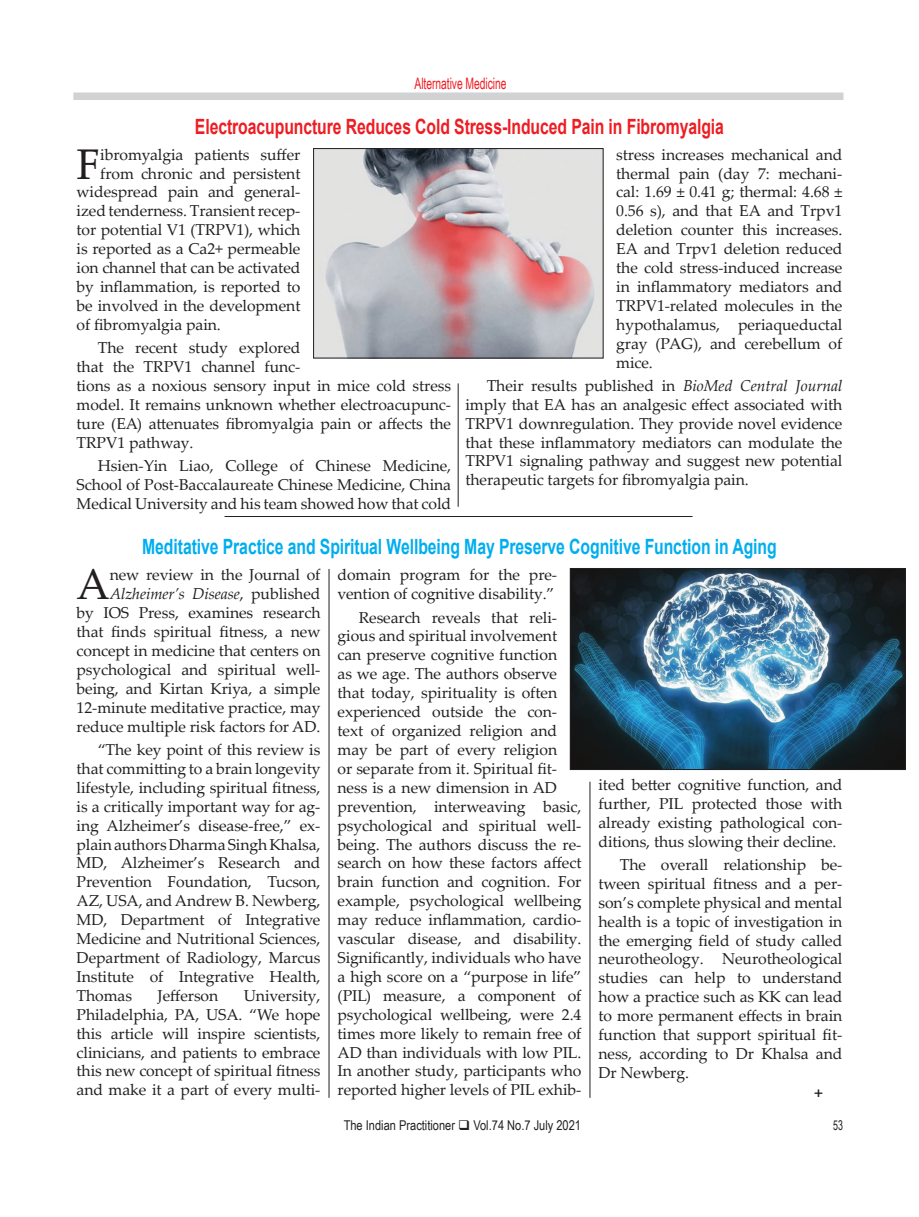
<style>
.page{position:relative;width:919px;height:1217px;background:#fff}
.page>*{position:absolute;margin:0;border:0;box-sizing:border-box;transform-origin:0 0}
.Body_Text{font:42.9px "Palatino Linotype";color:#231f20}
.Subhead{font:700 21px "Arial";letter-spacing:-.005em;color:#00aeef;scale:.75 1}
.Subhead-2{font:700 21px "Arial";letter-spacing:-.005em;color:#ee1d23;scale:.75 1}
.Indent_Paragraph{font:700 16.5px "Palatino Linotype";color:#231f20}
.Indent_Paragraph-2{font:15.75px/18.9px "Palatino Linotype";letter-spacing:-.005em;color:#231f20;text-align:justify}
.Body_Text-2{font:15.75px/18.9px "Palatino Linotype";letter-spacing:-.005em;color:#231f20;text-align:right}
.t1{font:15.75px "Arial Narrow";letter-spacing:-.005em;color:#ee1d23;scale:.8 1}
.Body_Text-3{font:13.5px "Arial Narrow";color:#231f20}
.Body_Text-4{font:13.5px "Arial Narrow";color:#231f20;scale:.8 1}
.s1{font-style:italic}
</style>
<div class="page">
<div style="left:73px;top:92px;width:770px;height:8px;background:#d1d2d4"></div>
<img style="left:315px;top:150px;width:286px;height:206px">
<div style="left:313px;top:148px;width:290px;height:210px;border:1px solid #231f20"></div>
<img style="left:572px;top:570px;width:331px;height:197px">
<div style="left:570px;top:568px;width:335px;height:201px;border:1px solid #231f20"></div>
<hr style="left:458px;top:383px;width:1px;height:123px;background:#231f20">
<hr style="left:224px;top:516px;width:468px;height:1px;background:#231f20">
<hr style="left:589px;top:781px;width:1px;height:316px;background:#231f20">
<hr style="left:328px;top:568px;width:1px;height:529px;background:#231f20">
<p class="t1" style="left:414px;top:71px;width:116px">Alternative Medicine</p>
<p class="Subhead-2" style="left:195px;top:112px;width:706px">Electroacupuncture Reduces Cold Stress-Induced Pain in Fibromyalgia</p>
<p class="Indent_Paragraph-2" style="left:616px;top:144px;width:228px">stress increases mechanical and thermal pain (day 7: mechani&shy;cal: 1.69 ± 0.41 g; thermal: 4.68 ± 0.56 s), and that EA and Trpv1 deletion counter this increases.<br>EA and Trpv1 deletion reduced the cold stress-induced increase in inflammatory mediators and TRPV1-related molecules in the hypothalamus, periaqueductal gray (PAG), and cerebellum of mice.</p>
<p class="Indent_Paragraph-2" style="left:465px;top:375px;width:378px;text-indent:21px">Their results published in <span class="s1">BioMed Central Journal </span>imply that EA has an analgesic effect associated with TRPV1 downregulation. They provide novel evidence that these inflammatory mediators can modulate the TRPV1 signaling pathway and suggest new potential therapeutic targets for fibromyalgia pain.</p>
<p class="Body_Text" style="left:77px;top:133px;width:25px">F</p>
<p class="Body_Text-2" style="left:100px;top:144px;width:202px">ibromyalgia patients suffer</p>
<p class="Body_Text-2" style="left:100px;top:163px;width:202px">from chronic and persistent</p>
<p class="Body_Text-2" style="left:77px;top:182px;width:225px">widespread pain and general-</p>
<p class="Body_Text-2" style="left:77px;top:201px;width:225px">ized tenderness. Transient recep-</p>
<p class="Body_Text-2" style="left:77px;top:220px;width:225px">tor potential V1 (TRPV1), which</p>
<p class="Body_Text-2" style="left:77px;top:239px;width:225px">is reported as a Ca2+ permeable</p>
<p class="Body_Text-2" style="left:77px;top:257px;width:225px">ion channel that can be activated</p>
<p class="Body_Text-2" style="left:77px;top:276px;width:225px">by inflammation, is reported to</p>
<p class="Body_Text-2" style="left:77px;top:295px;width:225px">be involved in the development</p>
<p class="Body_Text-2" style="left:77px;top:314px;width:146px">of fibromyalgia pain.</p>
<p class="Indent_Paragraph-2" style="left:77px;top:337px;width:376px;text-align:left;text-indent:21px">The recent study explored<br>that the TRPV1 channel func-<br>tions as a noxious sensory input in mice cold stress model. It remains unknown whether electroacupunc&shy;ture (EA) attenuates fibromyalgia pain or affects the TRPV1 pathway.</p>
<p class="Indent_Paragraph-2" style="left:77px;top:455px;width:376px;text-indent:21px">Hsien-Yin Liao, College of Chinese Medicine, School of Post-Baccalaureate Chinese Medicine, China Medical University and his team showed how that cold</p>
<p class="Subhead" style="left:142px;top:531px;width:847px">Meditative Practice and Spiritual Wellbeing May Preserve Cognitive Function in Aging</p>
<p class="Indent_Paragraph-2" style="left:337px;top:565px;width:221px">domain program for the pre&shy;vention of cognitive disability.”</p>
<p class="Indent_Paragraph-2" style="left:337px;top:607px;width:245px;text-align:left;text-indent:21px">Research reveals that reli&shy;gious and spiritual involvement can preserve cognitive function<br>as we age. The authors observe that today, spirituality is often experienced outside the con&shy;text of organized religion and may be part of every religion<br>or separate from it. Spiritual fit&shy;ness is a new dimension in AD prevention, interweaving basic, psychological and spiritual well&shy;being. The authors discuss the re&shy;search on how these factors affect brain function and cognition. For example, psychological wellbeing may reduce inflammation, cardio&shy;vascular disease, and disability.<br>Significantly, individuals who have a high score on a “purpose in life” (PIL) measure, a component of psychological wellbeing, were 2.4 times more likely to remain free of AD than individuals with low PIL.<br>In another study, participants who reported higher levels of PIL exhib-</p>
<p class="Body_Text" style="left:77px;top:554px;width:35px">A</p>
<p class="Body_Text-2" style="left:77px;top:565px;width:245px">new review in the Journal of <span class="s1">Alzheimer’s Disease</span>, published<br>by IOS Press, examines research that finds spiritual fitness, a new concept in medicine that centers on psychological and spiritual well&shy;being, and Kirtan Kriya, a simple 12-minute meditative practice, may reduce multiple risk factors for AD.</p>
<p class="Indent_Paragraph-2" style="left:77px;top:739px;width:245px;text-indent:21px">“The key point of this review is that committing to a brain longevity lifestyle, including spiritual fitness, is a critically important way for ag&shy;ing Alzheimer’s disease-free,” ex&shy;plain authors Dharma Singh Khalsa, MD, Alzheimer’s Research and Prevention Foundation, Tucson, AZ, USA, and Andrew B. Newberg, MD, Department of Integrative Medicine and Nutritional Sciences, Department of Radiology, Marcus Institute of Integrative Health, Thomas</p>
<p class="Indent_Paragraph-2" style="left:598px;top:774px;width:245px">ited better cognitive function, and further, PIL protected those with already existing pathological con&shy;ditions, thus slowing their decline.</p>
<p class="Indent_Paragraph-2" style="left:598px;top:854px;width:245px;text-indent:21px">The overall relationship be&shy;tween spiritual fitness and a per&shy;son’s complete physical and mental health is a topic of investigation in the emerging field of study called neurotheology. Neurotheological studies can help to understand how a practice such as KK can lead to more permanent effects in brain function that support spiritual fit&shy;ness, according to Dr Khalsa and Dr Newberg.</p>
<p class="Indent_Paragraph" style="left:814px;top:1080px;width:10px">+</p>
<p class="Indent_Paragraph-2" style="left:77px;top:985px;width:245px;text-indent:167px">University, Philadelphia, PA, USA. “We hope this article will inspire scientists, clinicians, and patients to embrace this new concept of spiritual fitness and make it a part of every multi-</p>
<p class="Indent_Paragraph-2" style="left:157px;top:985px;width:62px">Jefferson</p>
<p class="Body_Text-3" style="left:343px;top:1114px;width:239px">The Indian Practitioner ❑ Vol.74 No.7 July 2021</p>
<p class="Body_Text-4" style="left:833px;top:1115px;width:14px">53</p>
</div>
